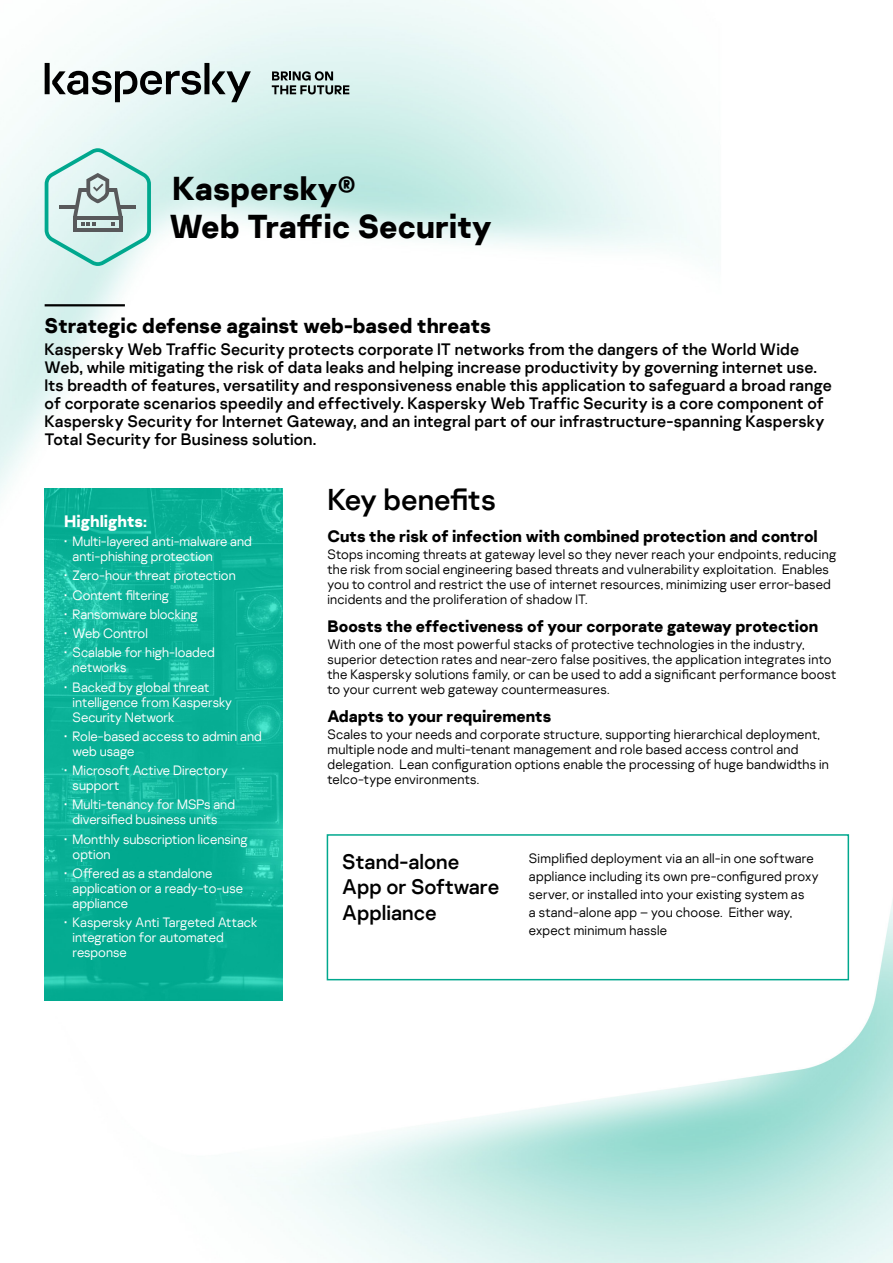
<style>
.page{position:relative;width:893px;height:1263px;background:#fff}
.page>*{position:absolute;margin:0;border:0;box-sizing:border-box;transform-origin:0 0}
.t1{font:700 33px/37.5px "Kaspersky Sans";color:#000}
.t2{font:30px "Kaspersky Sans";color:#000}
.t3{font:700 21px "Kaspersky Sans";color:#000}
.t4{font:21px/25.5px "Kaspersky Sans";color:#000}
.t5{font:16.5px/18px "Kaspersky Sans";letter-spacing:.01em;color:#000}
.t6{font:700 16.5px "Kaspersky Sans";color:#000}
.t7{font:700 16.5px "Kaspersky Sans";color:#fff}
.t8{font:300 13.5px/15px "Kaspersky Sans";letter-spacing:.015em;color:#000}
.t9{font:300 13.5px/15px "Kaspersky Sans";color:#fff}
.s1{font-size:15px}
</style>
<div class="page">
<img style="left:0;top:0;width:893px;height:1263px">
<img style="left:45px;top:489px;width:238px;height:511px">
<svg style="left:45px;top:63px;width:206px;height:39px"></svg>
<svg style="left:272px;top:71px;width:77px;height:23px;background:#8d9c9a"></svg>
<hr style="left:45px;top:304px;width:80px;height:2px;background:#000">
<svg style="left:45px;top:148px;width:106px;height:118px;background:#baddd8"></svg>
<div style="left:327px;top:834px;width:522px;height:146px;border:2px solid #00a88e"></div>
<h1 class="t1" style="left:170px;top:170px;width:323px">Kaspersky®<br>Web Traffic Security</h1>
<h3 class="t3" style="left:45px;top:312px;width:448px">Strategic defense against web-based threats</h3>
<p class="t5" style="left:45px;top:340px;width:789px">Kaspersky Web Traffic Security protects corporate IT networks from the dangers of the World Wide Web, while mitigating the risk of data leaks and helping increase productivity by governing internet use.<br>Its breadth of features, versatility and responsiveness enable this application to safeguard a broad range of corporate scenarios speedily and effectively. Kaspersky Web Traffic Security is a core component of Kaspersky Security for Internet Gateway, and an integral part of our infrastructure-spanning Kaspersky Total Security for Business solution.</p>
<h2 class="t2" style="left:327px;top:482px;width:170px">Key benefits</h2>
<p class="t6" style="left:327px;top:526px;width:492px">Cuts the risk of infection with combined protection and control</p>
<p class="t8" style="left:327px;top:547px;width:510px">Stops incoming threats at gateway level so they never reach your endpoints, reducing the risk from social engineering based threats and vulnerability exploitation. Enables you to control and restrict the use of internet resources, minimizing user error-based incidents and the proliferation of shadow IT.</p>
<p class="t6" style="left:327px;top:616px;width:492px">Boosts the effectiveness of your corporate gateway protection</p>
<p class="t8" style="left:327px;top:637px;width:511px">With one of the most powerful stacks of protective technologies in the industry, superior detection rates and near-zero false positives, the application integrates into the Kaspersky solutions family, or can be used to add a significant performance boost to your current web gateway countermeasures.</p>
<p class="t6" style="left:327px;top:706px;width:225px">Adapts to your requirements</p>
<p class="t8" style="left:327px;top:727px;width:503px">Scales to your needs and corporate structure, supporting hierarchical deployment, multiple node and multi-tenant management and role based access control and delegation. Lean configuration options enable the processing of huge bandwidths in telco-type environments.</p>
<p class="t7" style="left:64px;top:511px;width:84px">Highlights<span class="s1">:</span></p>
<p class="t9" style="left:73px;top:534px;width:181px;text-indent:-9px">• Multi-layered anti-malware and anti-phishing protection</p>
<p class="t9" style="left:64px;top:568px;width:173px">• Zero-hour threat protection</p>
<p class="t9" style="left:64px;top:587px;width:107px">• Content filtering</p>
<p class="t9" style="left:64px;top:606px;width:135px">• Ransomware blocking</p>
<p class="t9" style="left:64px;top:626px;width:85px">• Web Control</p>
<p class="t9" style="left:73px;top:645px;width:144px;text-indent:-9px">• Scalable for high-loaded networks</p>
<p class="t9" style="left:73px;top:679px;width:161px;text-indent:-9px">• Backed by global threat intelligence from Kaspersky<br>Security Network</p>
<p class="t9" style="left:73px;top:728px;width:191px;text-indent:-9px">• Role-based access to admin and web usage</p>
<p class="t9" style="left:73px;top:763px;width:157px;text-indent:-9px">• Microsoft Active Directory support</p>
<p class="t9" style="left:73px;top:797px;width:164px;text-indent:-9px">• Multi-tenancy for MSPs and diversified business units</p>
<p class="t9" style="left:73px;top:831px;width:177px;text-indent:-9px">• Monthly subscription licensing option</p>
<p class="t9" style="left:73px;top:865px;width:172px;text-indent:-9px">• Offered as a standalone application or a ready-to-use appliance</p>
<p class="t9" style="left:73px;top:915px;width:186px;text-indent:-9px">• Kaspersky Anti Targeted Attack integration for automated response</p>
<h3 class="t4" style="left:342px;top:849px;width:158px">Stand-alone<br>App or Software<br>Appliance</h3>
<p class="t8" style="left:529px;top:849px;width:291px;line-height:18px">Simplified deployment via an all-in one software appliance including its own pre-configured proxy server, or installed into your existing system as<br>a stand-alone app – you choose. Either way, expect minimum hassle</p>
</div>
